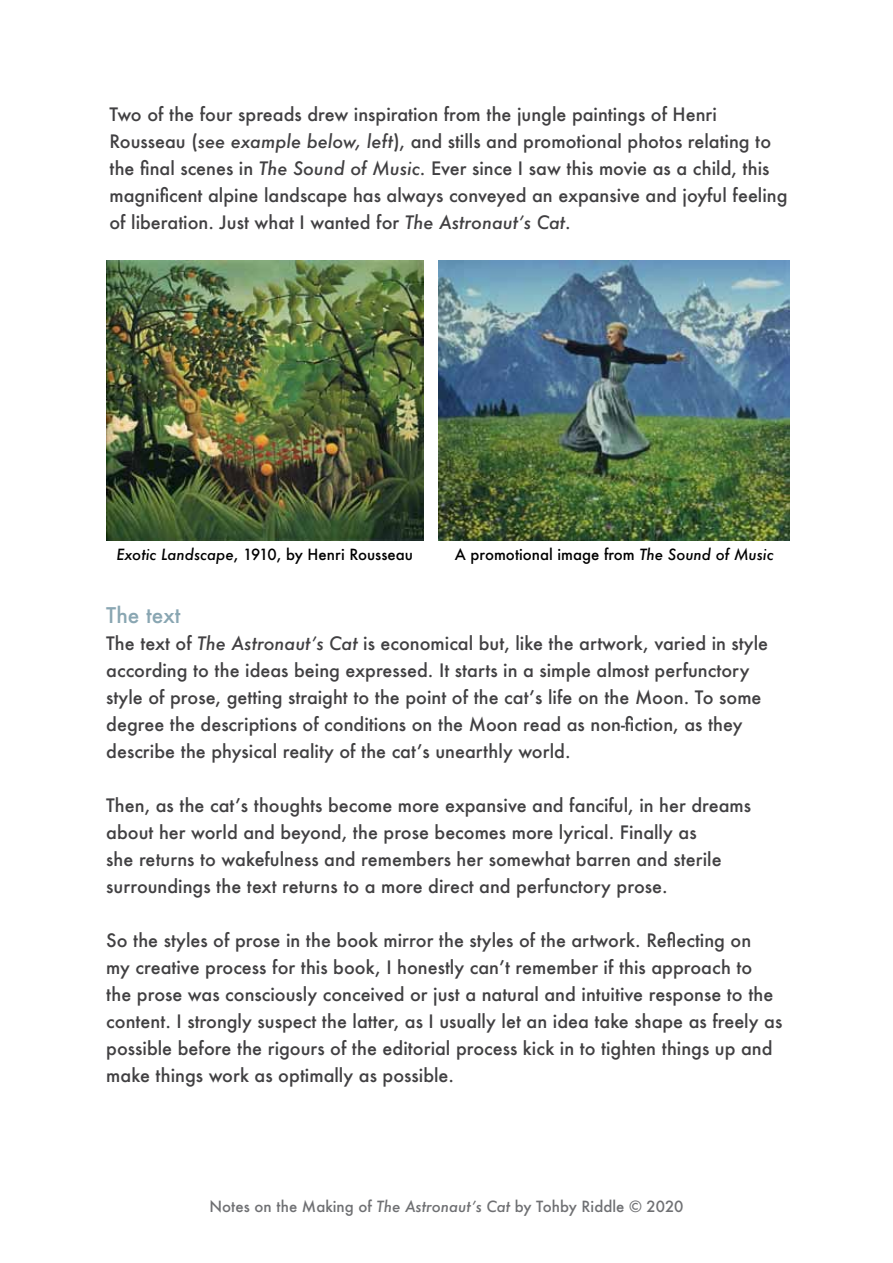
<style>
.page{position:relative;width:893px;height:1263px;background:#fff}
.page>*{position:absolute;margin:0;border:0;box-sizing:border-box;transform-origin:0 0}
.t1{font:500 21px "Futura";color:#89a6b2}
.t2{font:500 18px/27px "Futura";color:#414042}
.t3{font:500 15px "Futura";color:#000}
.t4{font:500 15px "Futura";color:#6f7073}
.s1{font-style:italic}
</style>
<div class="page">
<img style="left:106px;top:261px;width:317px;height:279px">
<img style="left:439px;top:261px;width:351px;height:279px">
<p class="t2" style="left:109px;top:101px;width:680px">Two of the four spreads drew inspiration from the jungle paintings of H enri Rousseau (<span class="s1">see example below, left</span>), and stills and promotional photos relating to the final scenes in <span class="s1">The Sound of Music</span>. Ever since I saw this movie as a child, this magnificent alpine landscape has always conveyed an expansive and joyful feeling of liberation. Just what I wanted for <span class="s1">The Astronaut’s Cat</span>.</p>
<p class="t3" style="left:117px;top:544px;width:298px"><span class="s1">Exotic Landscape</span>, 1910, by H enri Rousseau</p>
<p class="t3" style="left:455px;top:544px;width:320px">A promotional image from <span class="s1">The Sound of Music</span></p>
<p class="t1" style="left:106px;top:601px;width:76px">The text</p>
<p class="t2" style="left:106px;top:630px;width:663px">The text of <span class="s1">The Astronaut’s Cat</span> is economical but, like the artwork, varied in style according to the ideas being expressed. It starts in a simple almost perfunctory style of prose, getting straight to the point of the cat’s life on the Moon. To some degree the descriptions of conditions on the Moon read as non-fiction, as they describe the physical reality of the cat’s unearthly world.</p>
<p class="t2" style="left:106px;top:792px;width:646px">Then, as the cat’s thoughts become more expansive and fanciful, in her dreams about her world and beyond, the prose becomes more lyrical. Finally as<br>she returns to wakefulness and remembers her somewhat barren and sterile surroundings the text returns to a more direct and perfunctory prose.</p>
<p class="t2" style="left:106px;top:927px;width:678px">So the styles of prose in the book mirror the styles of the artwork. Reflecting on<br>my creative process for this book, I honestly can’t remember if this approach to<br>the prose was consciously conceived or just a natural and intuitive response to the content. I strongly suspect the latter, as I usually let an idea take shape as freely as possible before the rigours of the editorial process kick in to tighten things up and make things work as optimally as possible.</p>
<p class="t4" style="left:209px;top:1196px;width:476px">Notes on the Making of <span class="s1">The Astronaut’s Cat</span> by Tohby Riddle © 2020</p>
</div>
